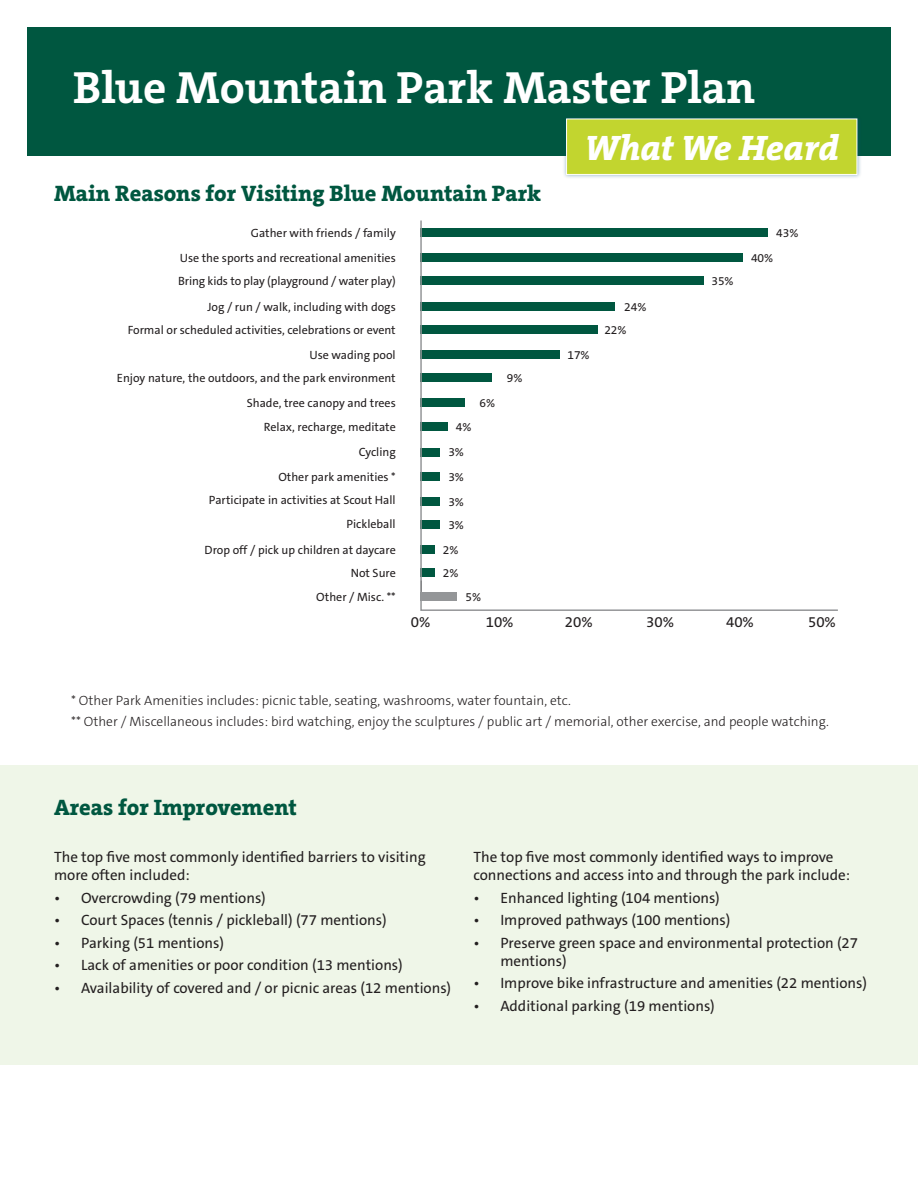
<style>
.page{position:relative;width:918px;height:1188px;background:#fff}
.page>*{position:absolute;margin:0;border:0;box-sizing:border-box;transform-origin:0 0}
.t1{font:700 45.45px "The Serif C5";color:#fff}
.body{font:italic 800 35.7px "The Serif C5";color:#fff}
.t2{font:800 22.5px "The Serif C5";color:#005740}
.Paragraph_Style_2{font:15px/18px "The Sans C5";color:#231f20}
.Paragraph_Style_2-2{font:300 13.5px "The Sans C5";color:#231f20}
.t3{font:12px "The Sans C5";color:#231f20}
</style>
<div class="page">
<div style="left:27px;top:27px;width:864px;height:128px;background:#005740"></div>
<div style="left:563px;top:115px;width:299px;height:65px;background:#004f7d;opacity:.4"></div>
<div style="left:567px;top:119px;width:290px;height:55px;background:#c2d52f"></div>
<div style="left:566px;top:118px;width:291px;height:57px;border:1px solid #fff"></div>
<div style="left:0;top:765px;width:918px;height:299px;background:#eff6e8"></div>
<svg style="left:420px;top:220px;width:418px;height:391px"></svg>
<p class="t1" style="left:73px;top:59px;width:684px">Blue Mountain Park Master Plan</p>
<p class="body" style="left:585px;top:125px;width:256px">What We Heard</p>
<p class="t2" style="left:54px;top:179px;width:489px">Main Reasons for Visiting Blue Mountain Park</p>
<p class="t3" style="left:251px;top:225px;width:146px">Gather with friends / family</p>
<p class="t3" style="left:776px;top:225px;width:24px">43%</p>
<p class="t3" style="left:180px;top:250px;width:218px">Use the sports and recreational amenities</p>
<p class="t3" style="left:751px;top:250px;width:24px">40%</p>
<p class="t3" style="left:178px;top:273px;width:219px">Bring kids to play (playground / water play)</p>
<p class="t3" style="left:711px;top:273px;width:24px">35%</p>
<p class="t3" style="left:207px;top:299px;width:190px">Jog / run / walk, including with dogs</p>
<p class="t3" style="left:624px;top:299px;width:24px">24%</p>
<p class="t3" style="left:128px;top:323px;width:270px">Formal or scheduled activities, celebrations or event</p>
<p class="t3" style="left:604px;top:323px;width:24px">22%</p>
<p class="t3" style="left:309px;top:347px;width:88px">Use wading pool</p>
<p class="t3" style="left:567px;top:347px;width:24px">17%</p>
<p class="t3" style="left:117px;top:371px;width:280px">Enjoy nature, the outdoors, and the park environment</p>
<p class="t3" style="left:507px;top:371px;width:17px">9%</p>
<p class="t3" style="left:247px;top:395px;width:150px">Shade, tree canopy and trees</p>
<p class="t3" style="left:480px;top:395px;width:17px">6%</p>
<p class="t3" style="left:359px;top:444px;width:38px">Cycling</p>
<p class="t3" style="left:264px;top:419px;width:133px">Relax, recharge, meditate</p>
<p class="t3" style="left:456px;top:419px;width:17px">4%</p>
<p class="t3" style="left:448px;top:445px;width:17px">3%</p>
<p class="t3" style="left:278px;top:469px;width:119px">Other park amenities *</p>
<p class="t3" style="left:448px;top:469px;width:17px">3%</p>
<p class="t3" style="left:448px;top:494px;width:17px">3%</p>
<p class="t3" style="left:347px;top:516px;width:51px">Pickleball</p>
<p class="t3" style="left:209px;top:492px;width:188px">Participate in activities at Scout Hall</p>
<p class="t3" style="left:448px;top:517px;width:17px">3%</p>
<p class="t3" style="left:205px;top:542px;width:193px">Drop off / pick up children at daycare</p>
<p class="t3" style="left:443px;top:542px;width:17px">2%</p>
<p class="t3" style="left:351px;top:565px;width:47px">Not Sure</p>
<p class="t3" style="left:443px;top:565px;width:17px">2%</p>
<p class="t3" style="left:316px;top:590px;width:81px">Other / Misc. **</p>
<p class="t3" style="left:466px;top:590px;width:17px">5%</p>
<p class="Paragraph_Style_2" style="left:411px;top:613px;width:21px">0%</p>
<p class="Paragraph_Style_2" style="left:486px;top:613px;width:29px">10%</p>
<p class="Paragraph_Style_2" style="left:565px;top:613px;width:29px">20%</p>
<p class="Paragraph_Style_2" style="left:646px;top:613px;width:29px">30%</p>
<p class="Paragraph_Style_2" style="left:726px;top:613px;width:29px">40%</p>
<p class="Paragraph_Style_2" style="left:808px;top:613px;width:29px">50%</p>
<p class="Paragraph_Style_2-2" style="left:71px;top:692px;width:501px">* Other Park Amenities includes: picnic table, seating, washrooms, water fountain, etc.</p>
<p class="Paragraph_Style_2-2" style="left:71px;top:713px;width:759px">** Other / Miscellaneous includes: bird watching, enjoy the sculptures / public art / memorial, other exercise, and people watching.</p>
<p class="t2" style="left:54px;top:793px;width:244px">Areas for Improvement</p>
<p class="Paragraph_Style_2" style="left:54px;top:848px;width:373px">The top five most commonly identified barriers to visiting more often included:</p>
<p class="Paragraph_Style_2" style="left:54px;top:889px;width:213px">• Overcrowding (79 mentions)</p>
<p class="Paragraph_Style_2" style="left:54px;top:911px;width:334px">• Court Spaces (tennis / pickleball) (77 mentions)</p>
<p class="Paragraph_Style_2" style="left:54px;top:934px;width:171px">• Parking (51 mentions)</p>
<p class="Paragraph_Style_2" style="left:54px;top:956px;width:350px">• Lack of amenities or poor condition (13 mentions)</p>
<p class="Paragraph_Style_2" style="left:54px;top:979px;width:399px">• Availability of covered and / or picnic areas (12 mentions)</p>
<p class="Paragraph_Style_2" style="left:473px;top:848px;width:378px">The top five most commonly identified ways to improve connections and access into and through the park include:</p>
<p class="Paragraph_Style_2" style="left:473px;top:889px;width:248px">• Enhanced lighting (104 mentions)</p>
<p class="Paragraph_Style_2" style="left:473px;top:911px;width:258px">• Improved pathways (100 mentions)</p>
<p class="Paragraph_Style_2" style="left:500px;top:934px;width:359px;text-indent:-27px">• Preserve green space and environmental protection (27 mentions)</p>
<p class="Paragraph_Style_2" style="left:473px;top:974px;width:395px">• Improve bike infrastructure and amenities (22 mentions)</p>
<p class="Paragraph_Style_2" style="left:473px;top:997px;width:243px">• Additional parking (19 mentions)</p>
</div>
